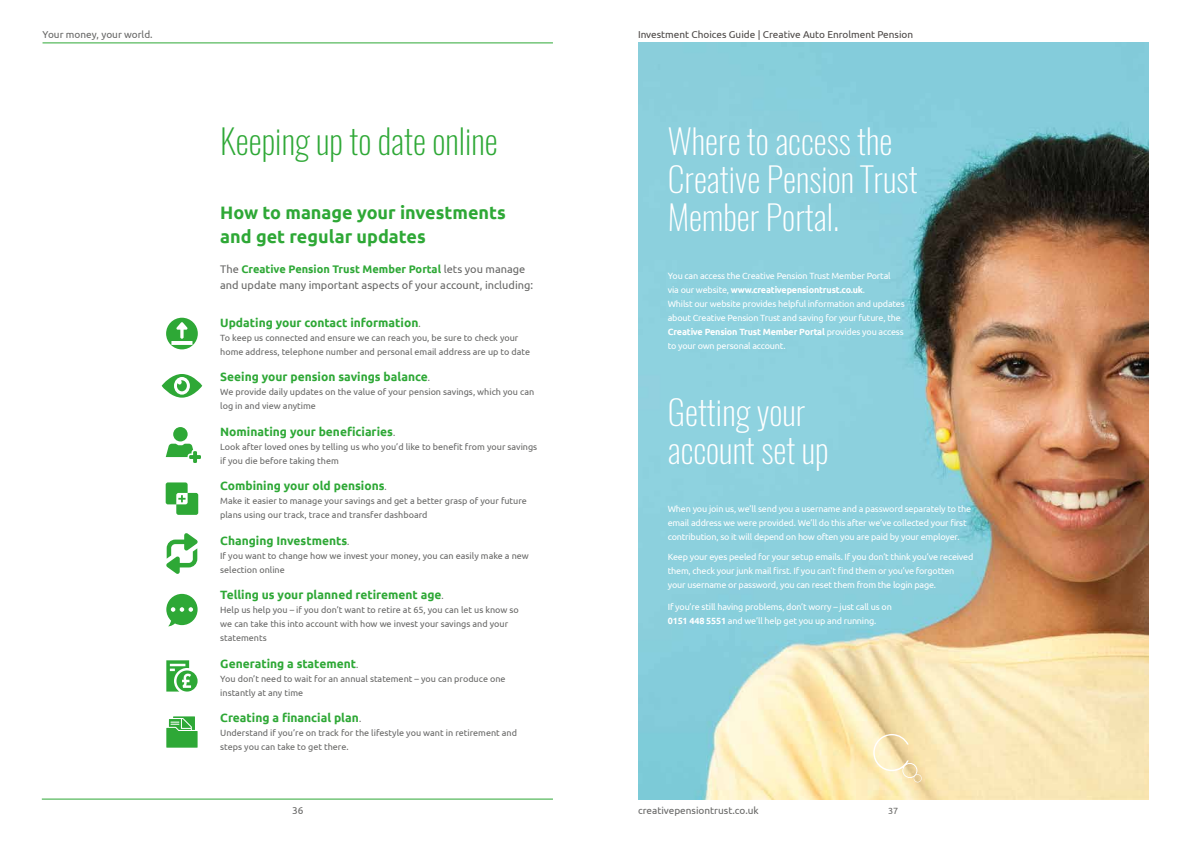
<style>
.page{position:relative;width:1191px;height:842px;background:#fff}
.page>*{position:absolute;margin:0;border:0;box-sizing:border-box;transform-origin:0 0}
.t1{font:200 34px/38px "Oswald";color:#fff}
.t2{font:200 34px "Oswald";color:#2ea836}
.t3{font:700 18px/24px "Ubuntu";color:#2ea836}
.t4{font:700 12px "Ubuntu";color:#2ea836}
.t5{font:11px/16px "Ubuntu";color:#666665}
.t6{font:10px "Ubuntu";color:#4b4745}
.t7{font:10px "Ubuntu";color:#666665}
.t8{font:9px/14px "Ubuntu";color:#666665}
.t9{font:9px/14px "Ubuntu";letter-spacing:-.02em;color:#fff}
.s1{font-weight:700;color:#2ea836}
.s2{font-weight:400;font-size:9px;color:#666665}
.s3{font-weight:700}
</style>
<div class="page">
<hr style="left:638px;top:799px;width:510px;height:1px;background:#2ea836">
<hr style="left:43px;top:43px;width:510px;height:1px;background:#2ea836">
<hr style="left:42px;top:799px;width:511px;height:1px;background:#2ea836">
<img style="left:638px;top:43px;width:510px;height:756px">
<svg style="left:166px;top:318px;width:32px;height:31px"></svg>
<svg style="left:162px;top:374px;width:40px;height:24px"></svg>
<svg style="left:166px;top:427px;width:35px;height:36px"></svg>
<svg style="left:166px;top:482px;width:32px;height:33px"></svg>
<svg style="left:166px;top:533px;width:32px;height:41px"></svg>
<svg style="left:166px;top:594px;width:32px;height:32px"></svg>
<svg style="left:166px;top:660px;width:32px;height:31px"></svg>
<svg style="left:166px;top:716px;width:32px;height:32px"></svg>
<svg style="left:873px;top:734px;width:48px;height:48px;background:#f6e4b6"></svg>
<p class="t7" style="left:43px;top:28px;width:112px">Your money, your world.</p>
<h1 class="t2" style="left:220px;top:118px;width:279px">Keeping up to date online</h1>
<h2 class="t3" style="left:220px;top:200px;width:287px">How to manage your investments and get regular updates</h2>
<p class="t5" style="left:220px;top:261px;width:314px">The <span class="s1">Creative Pension Trust Member Portal</span> lets you manage and update many important aspects of your account, including:</p>
<h3 class="t4" style="left:220px;top:315px;width:202px">Updating your contact information<span class="s2">.</span></h3>
<p class="t8" style="left:220px;top:330px;width:311px">To keep us connected and ensure we can reach you, be sure to check your home address, telephone number and personal email address are up to date</p>
<h3 class="t4" style="left:220px;top:370px;width:211px">Seeing your pension savings balance<span class="s2">.</span></h3>
<p class="t8" style="left:220px;top:385px;width:315px">We provide daily updates on the value of your pension savings, which you can log in and view anytime</p>
<h3 class="t4" style="left:220px;top:424px;width:176px">Nominating your beneficiaries<span class="s2">.</span></h3>
<p class="t8" style="left:220px;top:439px;width:318px">Look after loved ones by telling us who you’d like to benefit from your savings if you die before taking them</p>
<h3 class="t4" style="left:220px;top:479px;width:168px">Combining your old pensions<span class="s2">.</span></h3>
<p class="t8" style="left:220px;top:494px;width:308px">Make it easier to manage your savings and get a better grasp of your future plans using our track, trace and transfer dashboard</p>
<h3 class="t4" style="left:220px;top:533px;width:131px">Changing Investments<span class="s2">.</span></h3>
<p class="t8" style="left:220px;top:548px;width:310px">If you want to change how we invest your money, you can easily make a new selection online</p>
<h3 class="t4" style="left:220px;top:588px;width:225px">Telling us your planned retirement age<span class="s2">.</span></h3>
<p class="t8" style="left:220px;top:603px;width:300px">Help us help you – if you don’t want to retire at 65, you can let us know so we can take this into account with how we invest your savings and your statements</p>
<h3 class="t4" style="left:220px;top:656px;width:140px">Generating a statement<span class="s2">.</span></h3>
<p class="t8" style="left:220px;top:671px;width:287px">You don’t need to wait for an annual statement – you can produce one instantly at any time</p>
<h3 class="t4" style="left:220px;top:711px;width:142px">Creating a financial plan<span class="s2">.</span></h3>
<p class="t8" style="left:220px;top:726px;width:298px">Understand if you’re on track for the lifestyle you want in retirement and steps you can take to get there.</p>
<p class="t6" style="left:638px;top:28px;width:277px">Investment Choices Guide | Creative Auto Enrolment Pension</p>
<h1 class="t1" style="left:668px;top:122px;width:251px">Where to access the<br>Creative Pension Trust<br>Member Portal.</h1>
<p class="t9" style="left:668px;top:268px;width:238px">You can access the Creative Pension Trust Member Portal<br>via our website, <span class="s3">www.creativepensiontrust.co.uk</span>.<br>Whilst our website provides helpful information and updates about Creative Pension Trust and saving for your future, the <span class="s3">Creative Pension Trust Member Portal</span> provides you access to your own personal account.</p>
<h1 class="t1" style="left:668px;top:393px;width:162px">Getting your account set up</h1>
<p class="t9" style="left:668px;top:501px;width:305px">When you join us, we’ll send you a username and a password separately to the email address we were provided. We’ll do this after we’ve collected your first contribution, so it will depend on how often you are paid by your employer.</p>
<p class="t9" style="left:668px;top:549px;width:307px">Keep your eyes peeled for your setup emails. If you don’t think you’ve received them, check your junk mail first. If you can’t find them or you’ve forgotten your username or password, you can reset them from the login page.</p>
<p class="t9" style="left:668px;top:600px;width:225px">If you’re still having problems, don’t worry – just call us on<br><span class="s3">0151 448 5551</span> and we’ll help get you up and running.</p>
<p class="t7" style="left:292px;top:805px;width:13px">36</p>
<p class="t7" style="left:638px;top:805px;width:122px">creativepensiontrust.co.uk</p>
<p class="t8" style="left:888px;top:804px;width:12px">37</p>
</div>
